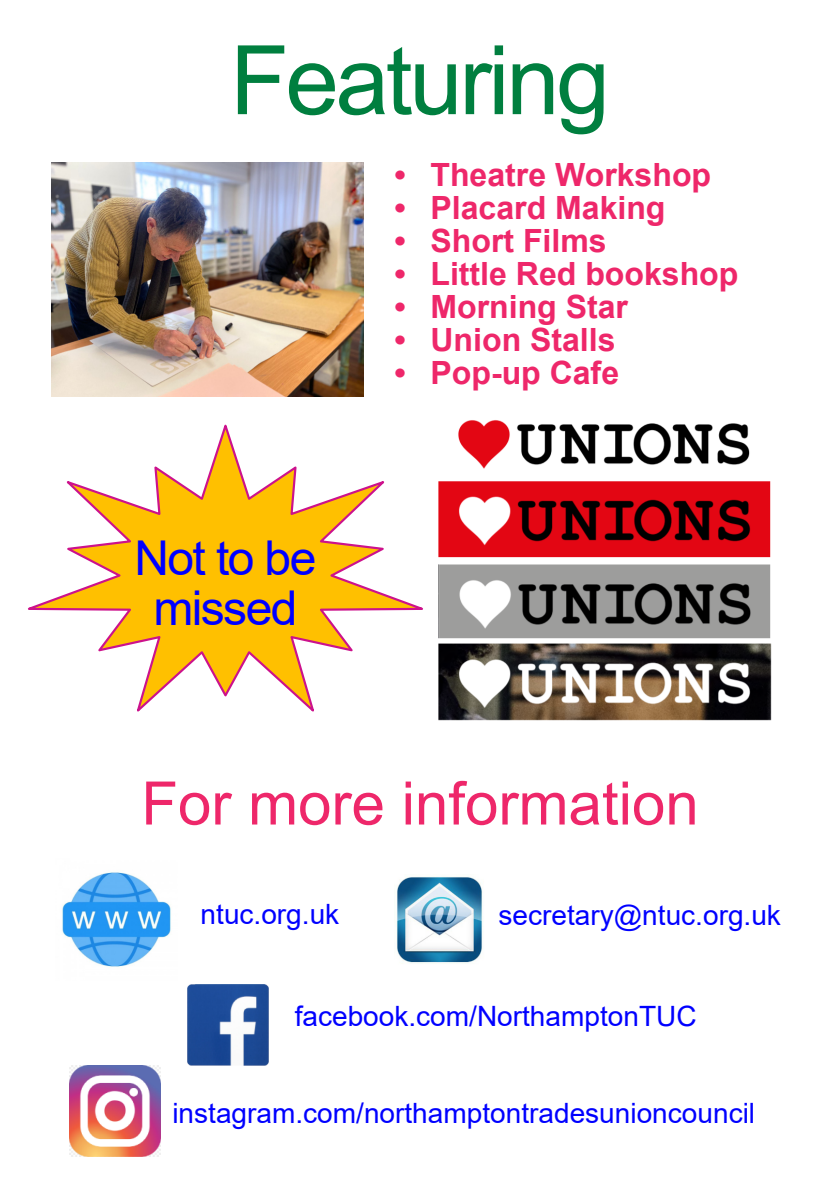
<style>
.page{position:relative;width:840px;height:1191px;background:#fff}
.page>*{position:absolute;margin:0;border:0;box-sizing:border-box;transform-origin:0 0}
.t1{font:96px "Arial";letter-spacing:-.035em;color:#007f3f}
.t2{font:60px "Arial";color:#ee276a}
.t3{font:48px/49.6px "Arial";letter-spacing:-.035em;color:#00f;text-align:center}
.t4{font:700 32px "Arial";color:#ee276a}
.t5{font:28px "Arial";color:#00f}
</style>
<div class="page">
<img style="left:52px;top:163px;width:311px;height:234px">
<img style="left:62px;top:872px;width:109px;height:95px">
<img style="left:187px;top:985px;width:81px;height:81px">
<img style="left:69px;top:1066px;width:91px;height:91px">
<img style="left:438px;top:420px;width:334px;height:301px">
<svg style="left:28px;top:424px;width:395px;height:288px"></svg>
<img style="left:397px;top:876px;width:86px;height:88px">
<h1 class="t1" style="left:230px;top:44px;width:381px">Featuring</h1>
<h3 class="t3" style="left:134px;top:538px;width:183px">Not to be missed</h3>
<p class="t4" style="left:394px;top:163px;width:318px">• Theatre Workshop</p>
<p class="t4" style="left:394px;top:196px;width:272px">• Placard Making</p>
<p class="t4" style="left:394px;top:229px;width:214px">• Short Films</p>
<p class="t4" style="left:394px;top:262px;width:345px">• Little Red bookshop</p>
<p class="t4" style="left:394px;top:295px;width:235px">• Morning Star</p>
<p class="t4" style="left:394px;top:328px;width:222px">• Union Stalls</p>
<p class="t4" style="left:394px;top:361px;width:226px">• Pop-up Cafe</p>
<h2 class="t2" style="left:141px;top:781px;width:558px">For more information</h2>
<p class="t5" style="left:200px;top:904px;width:140px">ntuc.org.uk</p>
<p class="t5" style="left:498px;top:904px;width:284px">secretary@ntuc.org.uk</p>
<p class="t5" style="left:294px;top:1005px;width:403px">facebook.com/NorthamptonTUC</p>
<p class="t5" style="left:172px;top:1102px;width:584px">instagram.com/northamptontradesunioncouncil</p>
</div>
